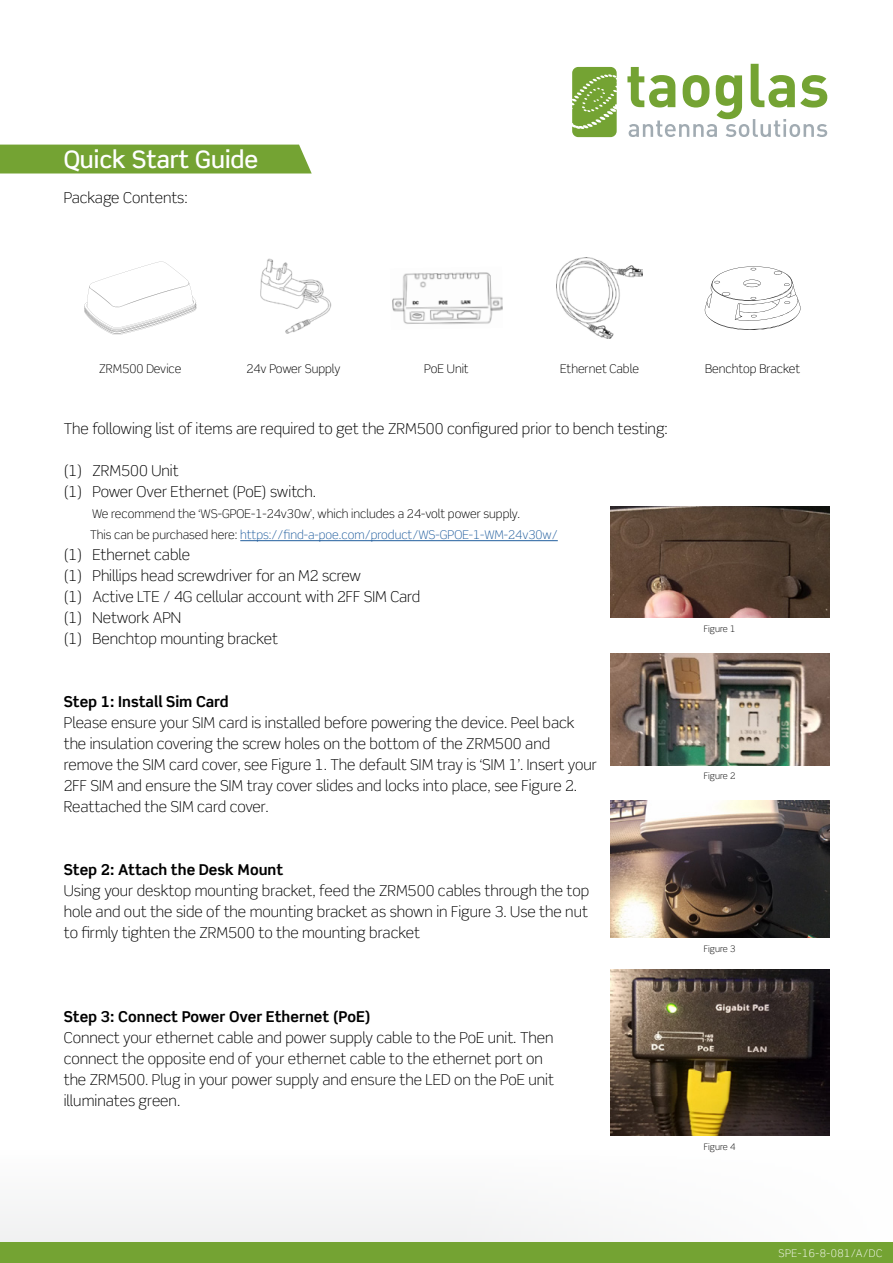
<style>
.page{position:relative;width:893px;height:1263px;background:#fff}
.page>*{position:absolute;margin:0;border:0;box-sizing:border-box;transform-origin:0 0}
.t1{font:500 24px "Scene Std";color:#fff}
.t2{font:300 15px/21px "Scene Std";color:#000}
.t3{font:700 15px "Scene Std";color:#000}
.t4{font:300 12px/21px "Scene Std";color:#000}
.t5{font:300 10.5px "Scene Std";letter-spacing:.05em;color:#fff}
.t6{font:300 9px "Scene Std";color:#000}
.s1{color:#215e9e}
</style>
<div class="page">
<div style="left:0;top:1149px;width:893px;height:93px;background:#f9f9fa"></div>
<div style="left:0;top:1242px;width:893px;height:21px;background:#74a333"></div>
<svg style="left:627px;top:64px;width:200px;height:73px"></svg>
<svg style="left:572px;top:67px;width:45px;height:70px;background:#85ae4c"></svg>
<div style="left:0;top:145px;width:312px;height:28px;background:#74a333"></div>
<hr style="left:240px;top:540px;width:318px;height:1px;background:#215e9e">
<svg style="left:84px;top:262px;width:112px;height:73px"></svg>
<img style="left:556px;top:257px;width:87px;height:82px">
<img style="left:260px;top:258px;width:72px;height:76px">
<img style="left:392px;top:272px;width:111px;height:52px">
<img style="left:610px;top:506px;width:219px;height:112px">
<img style="left:610px;top:654px;width:219px;height:112px">
<img style="left:610px;top:800px;width:219px;height:138px">
<img style="left:610px;top:970px;width:219px;height:165px">
<svg style="left:704px;top:266px;width:97px;height:64px"></svg>
<h1 class="t1" style="left:64px;top:144px;width:196px">Quick Start Guide</h1>
<p class="t2" style="left:64px;top:187px;width:125px">Package Contents:</p>
<p class="t4" style="left:99px;top:358px;width:84px">ZRM500 Device</p>
<p class="t4" style="left:246px;top:358px;width:96px">24v Power Supply</p>
<p class="t4" style="left:424px;top:358px;width:46px">PoE Unit</p>
<p class="t4" style="left:560px;top:358px;width:80px">Ethernet Cable</p>
<p class="t4" style="left:705px;top:358px;width:97px">Benchtop Bracket</p>
<p class="t2" style="left:64px;top:418px;width:606px">The following list of items are required to get the ZRM500 configured prior to bench testing:</p>
<p class="t2" style="left:64px;top:460px;width:254px">(1) ZRM500 Unit<br>(1) Power Over Ethernet (PoE) switch.</p>
<p class="t4" style="left:90px;top:503px;width:469px">We recommend the ‘WS-GPOE-1-24v30w’, which includes a 24-volt power supply.<br>This can be purchased here: <span class="s1">https://find-a-poe.com/product/WS-GPOE-1-WM-24v30w/</span></p>
<p class="t2" style="left:64px;top:544px;width:358px">(1) Ethernet cable<br>(1) Phillips head screwdriver for an M2 screw<br>(1) Active LTE / 4G cellular account with 2FF SIM Card (1) Network APN<br>(1) Benchtop mounting bracket</p>
<p class="t3" style="left:64px;top:692px;width:166px">Step 1: Install Sim Card</p>
<p class="t2" style="left:64px;top:712px;width:535px">Please ensure your SIM card is installed before powering the device. Peel back the insulation covering the screw holes on the bottom of the ZRM500 and remove the SIM card cover, see Figure 1. The default SIM tray is ‘SIM 1’. Insert your 2FF SIM and ensure the SIM tray cover slides and locks into place, see Figure 2.<br>Reattached the SIM card cover.</p>
<p class="t3" style="left:64px;top:860px;width:221px">Step 2: Attach the Desk Mount</p>
<p class="t2" style="left:64px;top:880px;width:527px;text-align:justify">Using your desktop mounting bracket, feed the ZRM500 cables through the top hole and out the side of the mounting bracket as shown in Figure 3. Use the nut to firmly tighten the ZRM500 to the mounting bracket</p>
<p class="t3" style="left:64px;top:1007px;width:309px">Step 3: Connect Power Over Ethernet (PoE)</p>
<p class="t2" style="left:64px;top:1027px;width:492px">Connect your ethernet cable and power supply cable to the PoE unit. Then connect the opposite end of your ethernet cable to the ethernet port on the ZRM500. Plug in your power supply and ensure the LED on the PoE unit illuminates green.</p>
<p class="t6" style="left:704px;top:623px;width:33px">Figure 1</p>
<p class="t6" style="left:704px;top:771px;width:33px">Figure 2</p>
<p class="t6" style="left:704px;top:943px;width:33px">Figure 3</p>
<p class="t6" style="left:704px;top:1141px;width:33px">Figure 4</p>
<p class="t5" style="left:778px;top:1246px;width:105px">SPE-16-8-081/A/DC</p>
</div>
